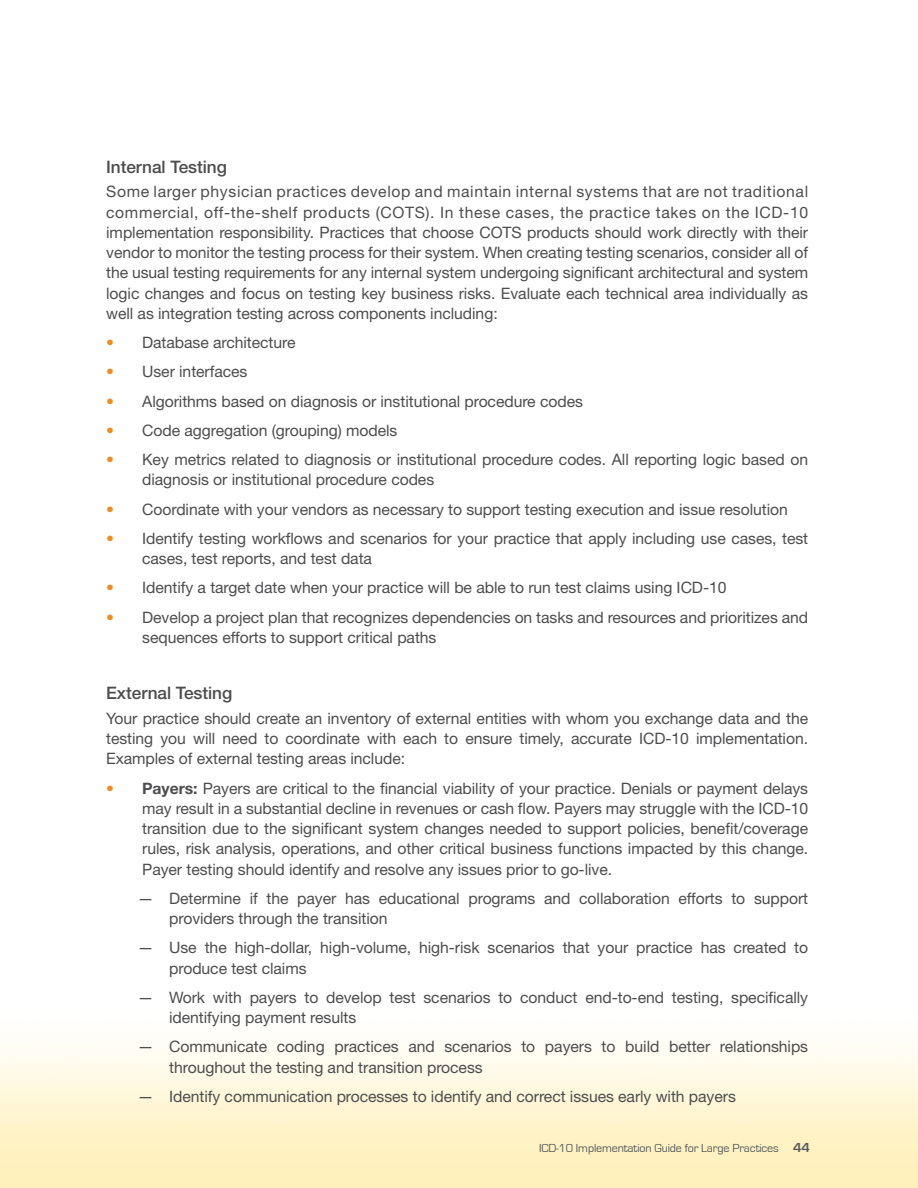
<style>
.page{position:relative;width:918px;height:1188px;background:#fff}
.page>*{position:absolute;margin:0;border:0;box-sizing:border-box;transform-origin:0 0}
.t1{font:500 17.25px "Helvetica Neue LT Std";letter-spacing:-.005em;color:#4d4d4f}
.t2{font:15.75px/20.2px "Helvetica Neue LT Std";letter-spacing:-.005em;color:#4d4d4f}
.t3{font:15.75px/29.2px "Helvetica Neue LT Std";color:#f08b1d}
.t4{font:12px "Eurostile";letter-spacing:-.01em;color:#58595b}
.s1{font-weight:700}
.s2{font-weight:600}
</style>
<div class="page">
<h4 class="t1" style="left:106px;top:156px;width:122px">Internal Testing</h4>
<p class="t2" style="left:106px;top:181px;width:704px;text-align:justify">Some larger physician practices develop and maintain internal systems that are not traditional commercial, off-the-shelf products (cOTS). In these cases, the practice takes on the Icd-10 implementation responsibility. Practices that choose cOTS products should work directly with their vendor to monitor the testing process for their system. When creating testing scenarios, consider all of the usual testing requirements for any internal system undergoing significant architectural and system logic changes and focus on testing key business risks. Evaluate each technical area individually as well as integration testing across components including:</p>
<p class="t2" style="left:142px;top:332px;width:155px">database architecture</p>
<p class="t2" style="left:142px;top:361px;width:107px">User interfaces</p>
<p class="t2" style="left:142px;top:391px;width:442px">Algorithms based on diagnosis or institutional procedure codes</p>
<p class="t2" style="left:142px;top:420px;width:257px">code aggregation (grouping) models</p>
<p class="t2" style="left:142px;top:449px;width:667px">Key metrics related to diagnosis or institutional procedure codes. All reporting logic based on diagnosis or institutional procedure codes</p>
<p class="t2" style="left:142px;top:499px;width:647px">coordinate with your vendors as necessary to support testing execution and issue resolution</p>
<p class="t2" style="left:142px;top:528px;width:668px">Identify testing workflows and scenarios for your practice that apply including use cases, test cases, test reports, and test data</p>
<p class="t2" style="left:142px;top:577px;width:586px">Identify a target date when your practice will be able to run test claims using Icd-10</p>
<p class="t2" style="left:142px;top:607px;width:668px">develop a project plan that recognizes dependencies on tasks and resources and prioritizes and sequences efforts to support critical paths</p>
<p class="t3" style="left:106px;top:328px;width:9px;text-align:justify">• • • • •</p>
<p class="t3" style="left:106px;top:494px;width:9px">• •</p>
<p class="t3" style="left:106px;top:573px;width:9px">• •</p>
<h4 class="t1" style="left:106px;top:683px;width:128px">External Testing</h4>
<p class="t2" style="left:106px;top:708px;width:704px;text-align:justify">Your practice should create an inventory of external entities with whom you exchange data and the testing you will need to coordinate with each to ensure timely, accurate Icd-10 implementation.<br>Examples of external testing areas include:</p>
<p class="t2" style="left:142px;top:778px;width:668px;text-align:justify"><span class="s1">Payers:</span> Payers are critical to the financial viability of your practice. denials or payment delays may result in a substantial decline in revenues or cash flow. Payers may struggle with the Icd-10 transition due to the significant system changes needed to support policies, benefit/coverage rules, risk analysis, operations, and other critical business functions impacted by this change.<br>Payer testing should identify and resolve any issues prior to go-live.</p>
<p class="t2" style="left:169px;top:888px;width:641px">determine if the payer has educational programs and collaboration efforts to support providers through the transition</p>
<p class="t2" style="left:169px;top:937px;width:641px">Use the high-dollar, high-volume, high-risk scenarios that your practice has created to produce test claims</p>
<p class="t2" style="left:169px;top:987px;width:640px">Work with payers to develop test scenarios to conduct end-to-end testing, specifically identifying payment results</p>
<p class="t2" style="left:169px;top:1036px;width:640px">communicate coding practices and scenarios to payers to build better relationships throughout the testing and transition process</p>
<p class="t2" style="left:169px;top:1086px;width:568px">Identify communication processes to identify and correct issues early with payers</p>
<p class="t4" style="left:539px;top:1141px;width:272px">ICD-10 Implementation Guide for Large Practices <span class="s2">44</span></p>
<p class="t3" style="left:106px;top:773px;width:9px">•</p>
<p class="t2" style="left:138px;top:888px;width:17px">—</p>
<p class="t2" style="left:138px;top:937px;width:17px">—</p>
<p class="t2" style="left:138px;top:987px;width:17px">—</p>
<p class="t2" style="left:138px;top:1036px;width:17px">—</p>
<p class="t2" style="left:138px;top:1086px;width:17px">—</p>
</div>
